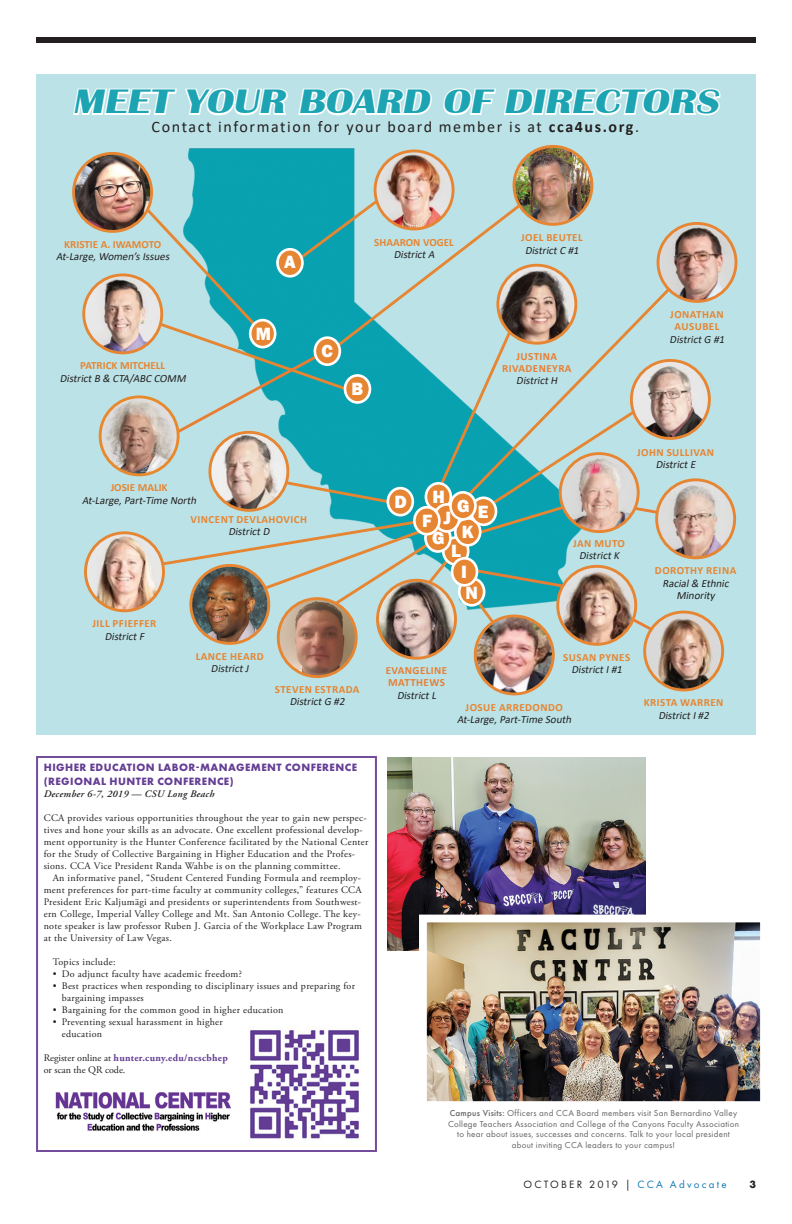
<style>
.page{position:relative;width:792px;height:1224px;background:#fff}
.page>*{position:absolute;margin:0;border:0;box-sizing:border-box;transform-origin:0 0}
.t1{font:italic 700 35px "Britannic";color:#1da4b3;scale:1.21 1}
.t2{font:800 18.3px "Franklin Gothic";color:#fff}
.t3{font:16px "Calibri";letter-spacing:.1em;color:#231f20}
.t4{font:italic 11px/12.3px "Calibri";color:#231f20;text-align:center}
.t5{font:700 11px/12.3px "Calibri";letter-spacing:.04em;color:#e68532;text-align:center}
.t6{font:700 11px "Futura PT";letter-spacing:.04em;color:#643d94}
.t7{font:700 11px "Calibri";color:#e68532}
.t8{font:700 11px/12.3px "Calibri";letter-spacing:.04em;color:#e87e34;text-align:center}
.t9{font:11px "Futura PT";letter-spacing:.2em;color:#231f20}
.t10{font:700 11px "Futura PT";color:#231f20}
.t11{font:10px/12px "Adobe Garamond Pro";letter-spacing:.03em;color:#231f20}
.t12{font:10px/12px "Adobe Garamond Pro";color:#231f20}
.t13{font:italic 600 10px "Adobe Garamond Pro";letter-spacing:.03em;color:#231f20}
.t14{font:9px/10.8px "Futura PT";letter-spacing:.03em;color:#636366;text-align:center}
.s1{font-weight:700}
.s2{font-weight:400;font-style:italic;color:#231f20}
.s3{font-weight:700;color:#643d94}
.s4{font-weight:500}
.s5{color:#117ab5}
</style>
<div class="page">
<div style="left:36px;top:74px;width:720px;height:661px;background:#bbe3e7"></div>
<div style="left:36px;top:38px;width:720px;height:5px;background:#231f20"></div>
<svg style="left:322px;top:153px;width:264px;height:17px"></svg>
<svg style="left:73px;top:88px;width:215px;height:28px"></svg>
<svg style="left:298px;top:88px;width:134px;height:28px"></svg>
<svg style="left:443px;top:88px;width:278px;height:28px"></svg>
<img style="left:84px;top:275px;width:78px;height:78px;border-radius:39px">
<img style="left:375px;top:151px;width:78px;height:78px;border-radius:39px">
<img style="left:475px;top:616px;width:78px;height:78px;border-radius:39px">
<img style="left:514px;top:146px;width:78px;height:78px;border-radius:39px">
<img style="left:278px;top:599px;width:78px;height:78px;border-radius:39px">
<img style="left:74px;top:153px;width:78px;height:78px;border-radius:39px">
<div style="left:72px;top:152px;width:81px;height:81px;border:3px solid #e68532;border-radius:50%"></div>
<img style="left:55px;top:1092px;width:176px;height:39px">
<div style="left:36px;top:756px;width:341px;height:396px;border:2px solid #734d9b"></div>
<img style="left:388px;top:757px;width:257px;height:194px">
<img style="left:249px;top:1030px;width:110px;height:110px">
<img style="left:428px;top:924px;width:331px;height:176px">
<div style="left:419px;top:915px;width:349px;height:194px;border:8px solid #fff"></div>
<img style="left:645px;top:612px;width:78px;height:78px;border-radius:39px">
<div style="left:643px;top:611px;width:81px;height:80px;border:3px solid #e68532;border-radius:50%"></div>
<img style="left:657px;top:480px;width:78px;height:78px;border-radius:39px">
<img style="left:658px;top:223px;width:78px;height:78px;border-radius:39px">
<img style="left:86px;top:533px;width:78px;height:78px;border-radius:39px">
<img style="left:96px;top:170px;width:619px;height:495px">
<img style="left:100px;top:397px;width:78px;height:78px;border-radius:39px">
<div style="left:99px;top:395px;width:81px;height:81px;border:3px solid #e7892d;border-radius:50%"></div>
<svg style="left:315px;top:338px;width:25px;height:27px"></svg>
<div style="left:314px;top:336px;width:27px;height:30px;border:3px solid #fff;border-radius:50%"></div>
<div style="left:322px;top:345px;width:12px;height:12px;background:#e68532"></div>
<p class="t1" style="left:73px;top:82px;width:541px">MEET YOUR BOARD OF DIRECTORS</p>
<p class="t3" style="left:152px;top:116px;width:489px">Contact information for your board member is at <span class="s1">cca4us.org</span>.</p>
<p class="t7" style="left:64px;top:237px;width:99px">KRISTIE A. IWAMOTO</p>
<p class="t4" style="left:56px;top:250px;width:117px">At-Large,Women’sIssues</p>
<p class="t7" style="left:80px;top:358px;width:86px">PATRICK MITCHELL</p>
<p class="t4" style="left:60px;top:372px;width:130px">DistrictB &amp; CTA/ABC COMM</p>
<p class="t2" style="left:284px;top:250px;width:13px">A</p>
<p class="t2" style="left:256px;top:322px;width:17px">M</p>
<p class="t7" style="left:374px;top:234px;width:81px">SHAARON VOGEL</p>
<p class="t4" style="left:394px;top:248px;width:45px">DistrictA</p>
<p class="t2" style="left:322px;top:339px;width:13px">C</p>
<p class="t2" style="left:352px;top:377px;width:13px">B</p>
<p class="t5" style="left:521px;top:231px;width:63px">JOEL BEUTEL</p>
<p class="t4" style="left:525px;top:243px;width:58px">DistrictC #1</p>
<p class="t8" style="left:502px;top:350px;width:71px">JUSTINA<br>RIVADENEYRA</p>
<p class="t4" style="left:516px;top:374px;width:45px">DistrictH</p>
<p class="t5" style="left:670px;top:308px;width:55px">JONATHAN<br>AUSUBEL</p>
<p class="t4" style="left:670px;top:332px;width:59px">DistrictG #1</p>
<p class="t7" style="left:111px;top:480px;width:58px">JOSIE MALIK</p>
<p class="t4" style="left:82px;top:494px;width:118px">At-Large,Part-Time North</p>
<p class="t5" style="left:191px;top:513px;width:118px">VINCENT DEVLAHOVICH</p>
<p class="t5" style="left:93px;top:617px;width:65px">JILL PFIEFFER</p>
<p class="t4" style="left:105px;top:630px;width:43px">DistrictF</p>
<p class="t4" style="left:228px;top:525px;width:45px">DistrictD</p>
<p class="t5" style="left:196px;top:650px;width:70px">LANCE HEARD<br><span class="s2">DistrictJ</span></p>
<p class="t5" style="left:275px;top:683px;width:86px">STEVEN ESTRADA</p>
<p class="t4" style="left:290px;top:695px;width:59px">DistrictG #2</p>
<p class="t2" style="left:395px;top:490px;width:14px">D</p>
<p class="t2" style="left:433px;top:485px;width:14px">H</p>
<p class="t2" style="left:457px;top:494px;width:14px">G</p>
<p class="t2" style="left:478px;top:500px;width:12px">E</p>
<p class="t2" style="left:443px;top:506px;width:9px">J</p>
<p class="t2" style="left:422px;top:509px;width:11px">F</p>
<p class="t2" style="left:462px;top:520px;width:13px">K</p>
<p class="t2" style="left:432px;top:526px;width:14px">G</p>
<p class="t2" style="left:451px;top:539px;width:11px">L</p>
<p class="t2" style="left:461px;top:560px;width:7px">I</p>
<p class="t2" style="left:466px;top:581px;width:14px">N</p>
<p class="t5" style="left:637px;top:446px;width:78px">JOHN SULLIVAN</p>
<p class="t4" style="left:656px;top:458px;width:44px">DistrictE</p>
<p class="t5" style="left:573px;top:537px;width:53px">JAN MUTO</p>
<p class="t4" style="left:579px;top:549px;width:44px">DistrictK</p>
<p class="t5" style="left:655px;top:564px;width:83px">DOROTHY REINA</p>
<p class="t4" style="left:662px;top:577px;width:70px">Racial&amp; Ethnic<br>Minority</p>
<p class="t8" style="left:386px;top:664px;width:63px;text-align:left">EVANGELINE<br>MATTHEWS</p>
<p class="t4" style="left:397px;top:689px;width:43px">DistrictL</p>
<p class="t5" style="left:563px;top:651px;width:68px">SUSAN PYNES</p>
<p class="t4" style="left:571px;top:663px;width:55px">DistrictI#1</p>
<p class="t5" style="left:466px;top:701px;width:99px">JOSUE ARREDONDO</p>
<p class="t4" style="left:457px;top:713px;width:118px">At-Large,Part-Time South</p>
<p class="t5" style="left:644px;top:696px;width:81px">KRISTA WARREN<br><span class="s2">DistrictI#2</span></p>
<p class="t6" style="left:44px;top:760px;width:315px">HIGHER EDUCATION LABOR-MANAGEMENT CONFERENCE</p>
<p class="t6" style="left:44px;top:774px;width:191px">(REGIONAL HUNTER CONFERENCE)</p>
<p class="t13" style="left:44px;top:788px;width:172px">December 6-7, 2019 — CSU Long Beach</p>
<p class="t11" style="left:44px;top:812px;width:326px">CCA provides various opportunities throughout the year to gain new perspec&shy;tives and hone your skills as an advocate. One excellent professional develop&shy;ment opportunity is the Hunter Conference facilitated by the National Center for the Study of Collective Bargaining in Higher Education and the Profes&shy;sions. CCA Vice President Randa Wahbe is on the planning committee.</p>
<p class="t11" style="left:44px;top:872px;width:320px;text-indent:9px">An informative panel, “Student Centered Funding Formula and reemploy&shy;ment preferences for part-time faculty at community colleges,” features CCA President Eric Kaljumägi and presidents or superintendents from Southwest&shy;ern College, Imperial Valley College and Mt. San Antonio College. The key&shy;note speaker is law professor Ruben J. Garcia of the Workplace Law Program at the University of Law Vegas.</p>
<p class="t11" style="left:53px;top:956px;width:64px">Topics include:</p>
<p class="t11" style="left:53px;top:968px;width:191px">• Do adjunct faculty have academic freedom?</p>
<p class="t11" style="left:62px;top:980px;width:295px;text-indent:-9px">• Best practices when responding to disciplinary issues and preparing for bargaining impasses</p>
<p class="t11" style="left:53px;top:1004px;width:232px">• Bargaining for the common good in higher education</p>
<p class="t11" style="left:62px;top:1016px;width:163px;text-indent:-9px">• Preventing sexual harassment in higher education</p>
<p class="t12" style="left:44px;top:1052px;width:186px">Register online at <span class="s3">hunter.cuny.edu/ncscbhep </span>or scan the QR code.</p>
<p class="t14" style="left:448px;top:1107px;width:292px"><span class="s4">Campus Visits:</span> Officers and CCA Board members visit San Bernardino Valley College Teachers Association and College of the Canyons Faculty Association to hear about issues, successes and concerns. Talk to your local president about inviting CCA leaders to your campus!</p>
<p class="t9" style="left:523px;top:1178px;width:205px">OCTOBER 2019 | <span class="s5">CCA Advocate</span></p>
<p class="t10" style="left:749px;top:1177px;width:8px">3</p>
</div>
